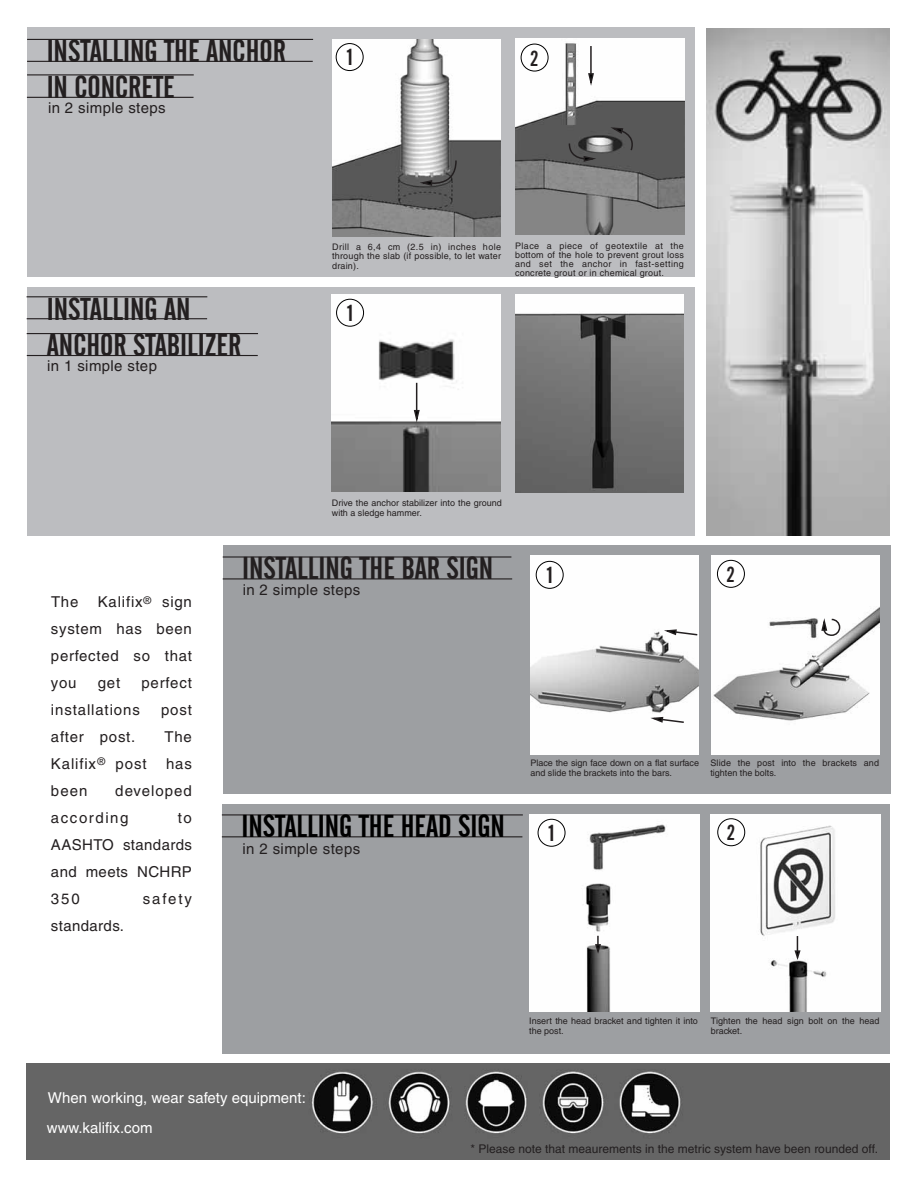
<style>
.page{position:relative;width:918px;height:1188px;background:#fff}
.page>*{position:absolute;margin:0;border:0;box-sizing:border-box;transform-origin:0 0}
.t1{font:31.5px/36px "Alternate Gothic 2 BT";color:#231f20}
.t2{font:31.5px "Alternate Gothic 2 BT";color:#000}
.t3{font:23.1px "Alternate Gothic 2 BT";color:#231f20}
.t4{font:21.45px "Alternate Gothic 2 BT";color:#231f20}
.t5{font:15px/27px "Helvetica";letter-spacing:.05em;color:#231f20;text-align:justify}
.t6{font:15px "Helvetica";letter-spacing:.025em;color:#231f20}
.t7{font:15px "Helvetica";color:#fff}
.t8{font:15px/27px "Helvetica";letter-spacing:.085em;color:#231f20}
.t9{font:12px "Helvetica";color:#231f20}
.t10{font:10.5px "Helvetica";color:#231f20}
.t11{font:9px/9.6px "Helvetica";color:#231f20}
.t12{font:9px/9.6px "Helvetica";letter-spacing:.02em;color:#231f20}
</style>
<div class="page">
<img style="left:26px;top:1064px;width:863px;height:96px">
<div style="left:222px;top:804px;width:668px;height:249px;background:#9d9fa2"></div>
<img style="left:711px;top:814px;width:169px;height:198px">
<div style="left:27px;top:287px;width:667px;height:248px;background:#bcbdc0"></div>
<img style="left:332px;top:295px;width:169px;height:197px">
<img style="left:515px;top:295px;width:169px;height:197px">
<img style="left:530px;top:814px;width:169px;height:198px">
<div style="left:223px;top:546px;width:667px;height:248px;background:#9d9fa2"></div>
<img style="left:530px;top:556px;width:169px;height:198px">
<img style="left:711px;top:556px;width:169px;height:198px">
<div style="left:27px;top:27px;width:668px;height:250px;background:#bcbdc0"></div>
<img style="left:332px;top:39px;width:169px;height:198px">
<img style="left:516px;top:39px;width:168px;height:196px">
<hr style="left:27px;top:61px;width:286px;height:1px;background:#231f20">
<hr style="left:27px;top:39px;width:286px;height:1px;background:#231f20">
<hr style="left:223px;top:578px;width:289px;height:1px;background:#231f20">
<hr style="left:223px;top:556px;width:288px;height:2px;background:#231f20">
<hr style="left:222px;top:836px;width:300px;height:1px;background:#231f20">
<hr style="left:222px;top:814px;width:301px;height:1px;background:#231f20">
<svg style="left:416px;top:159px;width:42px;height:29px"></svg>
<hr style="left:590px;top:46px;width:2px;height:31px;background:#231f20">
<svg style="left:587px;top:72px;width:8px;height:17px"></svg>
<div style="left:336px;top:43px;width:28px;height:28px;background:#fff;border:1px solid #000;border-radius:50%"></div>
<div style="left:521px;top:44px;width:27px;height:27px;background:#fff;border:1px solid #000;border-radius:50%"></div>
<div style="left:536px;top:561px;width:28px;height:28px;background:#fff;border:1px solid #000;border-radius:50%"></div>
<div style="left:717px;top:560px;width:28px;height:28px;background:#fff;border:1px solid #000;border-radius:50%"></div>
<div style="left:538px;top:819px;width:27px;height:28px;background:#fff;border:1px solid #000;border-radius:50%"></div>
<svg style="left:794px;top:936px;width:8px;height:27px"></svg>
<svg style="left:594px;top:936px;width:8px;height:20px"></svg>
<svg style="left:568px;top:142px;width:32px;height:21px"></svg>
<svg style="left:607px;top:126px;width:30px;height:26px"></svg>
<hr style="left:27px;top:97px;width:167px;height:1px;background:#231f20">
<hr style="left:27px;top:74px;width:167px;height:1px;background:#231f20">
<hr style="left:27px;top:318px;width:180px;height:1px;background:#231f20">
<hr style="left:27px;top:296px;width:180px;height:1px;background:#231f20">
<div style="left:336px;top:299px;width:28px;height:28px;background:#fff;border:1px solid #000;border-radius:50%"></div>
<hr style="left:416px;top:383px;width:1px;height:31px;background:#231f20">
<svg style="left:413px;top:409px;width:8px;height:17px"></svg>
<hr style="left:27px;top:355px;width:231px;height:1px;background:#231f20">
<hr style="left:27px;top:333px;width:231px;height:1px;background:#231f20">
<img style="left:707px;top:28px;width:183px;height:508px">
<svg style="left:661px;top:628px;width:38px;height:8px"></svg>
<svg style="left:647px;top:716px;width:38px;height:8px"></svg>
<svg style="left:820px;top:615px;width:21px;height:22px"></svg>
<div style="left:717px;top:818px;width:28px;height:28px;background:#fff;border:1px solid #000;border-radius:50%"></div>
<h1 class="t1" style="left:47px;top:33px;width:241px">INSTALLING THE ANCHOR<br>IN CONCRETE</h1>
<h3 class="t6" style="left:48px;top:99px;width:119px">in 2 simple steps</h3>
<h2 class="t3" style="left:347px;top:45px;width:7px">Q</h2>
<h3 class="t4" style="left:530px;top:46px;width:10px">R</h3>
<h1 class="t1" style="left:47px;top:291px;width:196px">INSTALLING AN<br>ANCHOR STABILIZER</h1>
<h3 class="t6" style="left:47px;top:357px;width:111px">in 1 simple step</h3>
<p class="t11" style="left:332px;top:242px;width:171px;text-align:justify">Drill a 6,4 cm (2.5 in) inches hole through the slab (if possible, to let water drain).</p>
<p class="t11" style="left:515px;top:241px;width:170px;line-height:9px;text-align:justify">Place a piece of geotextile at the bottom of the hole to prevent grout loss and set the anchor in fast-setting concrete grout or in chemical grout.</p>
<h2 class="t3" style="left:347px;top:300px;width:7px">Q</h2>
<p class="t11" style="left:332px;top:498px;width:171px">Drive the anchor stabilizer into the ground with a sledge hammer.</p>
<h3 class="t5" style="left:51px;top:588px;width:29px">The</h3>
<h3 class="t5" style="left:98px;top:588px;width:46px">Kalifix</h3>
<p class="t10" style="left:144px;top:594px;width:9px">®</p>
<h3 class="t5" style="left:51px;top:588px;width:143px;text-indent:111px">sign system has been perfected so that you</h3>
<h3 class="t5" style="left:98px;top:669px;width:24px">get</h3>
<h3 class="t5" style="left:141px;top:669px;width:52px">perfect</h3>
<h3 class="t5" style="left:51px;top:696px;width:90px">installations</h3>
<h3 class="t5" style="left:161px;top:696px;width:32px">post</h3>
<h3 class="t5" style="left:51px;top:723px;width:86px">after post.</h3>
<h3 class="t5" style="left:165px;top:723px;width:29px">The</h3>
<h3 class="t5" style="left:51px;top:750px;width:47px">Kalifix</h3>
<h3 class="t5" style="left:116px;top:750px;width:32px">post</h3>
<h3 class="t5" style="left:166px;top:750px;width:27px">has</h3>
<h3 class="t5" style="left:51px;top:777px;width:38px">been</h3>
<p class="t10" style="left:97px;top:756px;width:9px">®</p>
<h3 class="t8" style="left:51px;top:777px;width:142px;text-indent:64px">developed according</h3>
<h3 class="t5" style="left:51px;top:804px;width:143px;text-indent:127px">to AASHTO standards and meets NCHRP 350</h3>
<h3 class="t5" style="left:143px;top:885px;width:51px">safety</h3>
<h3 class="t6" style="left:51px;top:917px;width:75px">standards.</h3>
<h1 class="t1" style="left:242px;top:551px;width:253px">INSTALLING THE BAR SIGN</h1>
<h3 class="t6" style="left:243px;top:581px;width:119px">in 2 simple steps</h3>
<h2 class="t3" style="left:547px;top:562px;width:7px">Q</h2>
<h3 class="t4" style="left:727px;top:562px;width:10px">R</h3>
<h1 class="t2" style="left:241px;top:809px;width:265px">INSTALLING THE HEAD SIGN</h1>
<h3 class="t6" style="left:243px;top:840px;width:119px">in 2 simple steps</h3>
<p class="t11" style="left:530px;top:758px;width:170px">Place the sign face down on a flat surface and slide the brackets into the bars.</p>
<p class="t12" style="left:710px;top:758px;width:170px">Slide the post into the brackets and tighten the bolts.</p>
<h2 class="t3" style="left:549px;top:820px;width:7px">Q</h2>
<h3 class="t4" style="left:727px;top:820px;width:10px">R</h3>
<h3 class="t7" style="left:48px;top:1089px;width:259px">When working, wear safety equipment:</h3>
<h3 class="t7" style="left:47px;top:1119px;width:107px">www.kalifix.com</h3>
<p class="t11" style="left:529px;top:1016px;width:170px">Insert the head bracket and tighten it into the post.</p>
<p class="t11" style="left:711px;top:1016px;width:170px">Tighten the head sign bolt on the head bracket.</p>
<h3 class="t9" style="left:471px;top:1142px;width:409px">* Please note that meaurements in the metric system have been rounded off.</h3>
</div>
